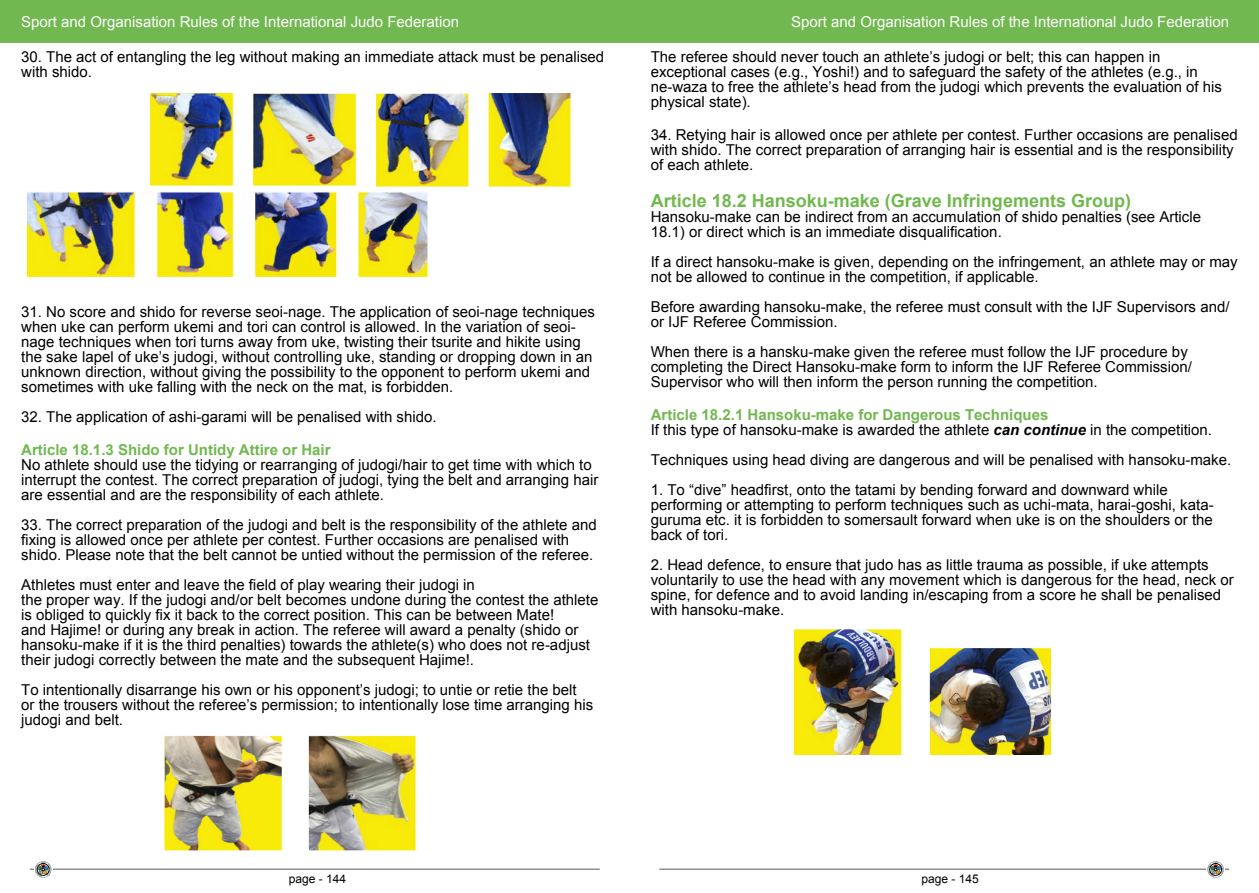
<style>
.page{position:relative;width:1259px;height:893px;background:#fff}
.page>*{position:absolute;margin:0;border:0;box-sizing:border-box;transform-origin:0 0}
.Appendix_subheading{font:700 18px "Arial";color:#71b850}
.Body_Text{font:15px/15px "Arial";color:#000}
.t1{font:15px "Arial";color:#fff}
.Appendix_Sub_subhead{font:700 15px "Arial";color:#71b850}
.t2{font:12px "Arial";color:#000}
.s1{font-weight:700;font-style:italic}
</style>
<div class="page">
<div style="left:0;top:0;width:1259px;height:43px;background:#71b850"></div>
<hr style="left:30px;top:869px;width:570px;height:1px;background:#575756">
<hr style="left:659px;top:869px;width:570px;height:1px;background:#575756">
<svg style="left:35px;top:861px;width:16px;height:16px"></svg>
<svg style="left:1206px;top:866px;width:19px;height:12px"></svg>
<svg style="left:1207px;top:861px;width:16px;height:16px"></svg>
<img style="left:27px;top:92px;width:544px;height:185px">
<img style="left:164px;top:735px;width:252px;height:116px">
<img style="left:793px;top:629px;width:259px;height:126px">
<p class="t1" style="left:21px;top:12px;width:439px">Sport and Organisation Rules of the International Judo Federation</p>
<p class="t1" style="left:791px;top:12px;width:439px">Sport and Organisation Rules of the International Judo Federation</p>
<p class="Body_Text" style="left:21px;top:49px;width:584px">30. The act of entangling the leg without making an immediate attack must be penalised with shido.</p>
<p class="Body_Text" style="left:21px;top:304px;width:575px">31. No score and shido for reverse seoi-nage. The application of seoi-nage techniques when uke can perform ukemi and tori can control is allowed. In the variation of seoi&shy;nage techniques when tori turns away from uke, twisting their tsurite and hikite using the sake lapel of uke’s judogi, without controlling uke, standing or dropping down in an unknown direction, without giving the possibility to the opponent to perform ukemi and sometimes with uke falling with the neck on the mat, is forbidden.</p>
<p class="Body_Text" style="left:21px;top:409px;width:417px">32. The application of ashi-garami will be penalised with shido.</p>
<p class="Appendix_Sub_subhead" style="left:21px;top:440px;width:311px">Article 18.1.3 Shido for Untidy Attire or Hair</p>
<p class="Body_Text" style="left:21px;top:457px;width:578px">No athlete should use the tidying or rearranging of judogi/hair to get time with which to interrupt the contest. The correct preparation of judogi, tying the belt and arranging hair are essential and are the responsibility of each athlete.</p>
<p class="Body_Text" style="left:21px;top:517px;width:577px">33. The correct preparation of the judogi and belt is the responsibility of the athlete and fixing is allowed once per athlete per contest. Further occasions are penalised with shido. Please note that the belt cannot be untied without the permission of the referee.</p>
<p class="Body_Text" style="left:21px;top:577px;width:455px">Athletes must enter and leave the field of play wearing their judogi in</p>
<p class="Body_Text" style="left:21px;top:592px;width:579px">the proper way. If the judogi and/or belt becomes undone during the contest the athlete is obliged to quickly fix it back to the correct position. This can be between Mate!<br>and Hajime! or during any break in action. The referee will award a penalty (shido or hansoku-make if it is the third penalties) towards the athlete(s) who does not re-adjust their judogi correctly between the mate and the subsequent Hajime!.</p>
<p class="Body_Text" style="left:21px;top:682px;width:573px">To intentionally disarrange his own or his opponent’s judogi; to untie or retie the belt or the trousers without the referee’s permission; to intentionally lose time arranging his judogi and belt.</p>
<p class="Body_Text" style="left:651px;top:49px;width:573px">The referee should never touch an athlete’s judogi or belt; this can happen in exceptional cases (e.g., Yoshi!) and to safeguard the safety of the athletes (e.g., in ne-waza to free the athlete’s head from the judogi which prevents the evaluation of his physical state).</p>
<p class="Body_Text" style="left:651px;top:127px;width:588px">34. Retying hair is allowed once per athlete per contest. Further occasions are penalised with shido. The correct preparation of arranging hair is essential and is the responsibility of each athlete.</p>
<p class="Appendix_subheading" style="left:651px;top:188px;width:482px">Article 18.2 Hansoku-make (Grave Infringements Group)</p>
<p class="Body_Text" style="left:651px;top:209px;width:552px">Hansoku-make can be indirect from an accumulation of shido penalties (see Article<br>18.1) or direct which is an immediate disqualification.</p>
<p class="Body_Text" style="left:651px;top:254px;width:588px">If a direct hansoku-make is given, depending on the infringement, an athlete may or may not be allowed to continue in the competition, if applicable.</p>
<p class="Body_Text" style="left:651px;top:299px;width:580px">Before awarding hansoku-make, the referee must consult with the IJF Supervisors and/ or IJF Referee Commission.</p>
<p class="Body_Text" style="left:651px;top:344px;width:542px">When there is a hansku-make given the referee must follow the IJF procedure by completing the Direct Hansoku-make form to inform the IJF Referee Commission/<br>Supervisor who will then inform the person running the competition.</p>
<p class="Appendix_Sub_subhead" style="left:651px;top:404px;width:399px">Article 18.2.1 Hansoku-make for Dangerous Techniques</p>
<p class="Body_Text" style="left:651px;top:422px;width:563px">If this type of hansoku-make is awarded the athlete <span class="s1">can continue</span> in the competition.</p>
<p class="Body_Text" style="left:651px;top:452px;width:582px">Techniques using head diving are dangerous and will be penalised with hansoku-make.</p>
<p class="Body_Text" style="left:651px;top:482px;width:564px">1. To “dive” headfirst, onto the tatami by bending forward and downward while performing or attempting to perform techniques such as uchi-mata, harai-goshi, kata&shy;guruma etc. it is forbidden to somersault forward when uke is on the shoulders or the back of tori.</p>
<p class="Body_Text" style="left:651px;top:557px;width:584px">2. Head defence, to ensure that judo has as little trauma as possible, if uke attempts voluntarily to use the head with any movement which is dangerous for the head, neck or spine, for defence and to avoid landing in/escaping from a score he shall be penalised with hansoku-make.</p>
<p class="t2" style="left:289px;top:870px;width:59px">page - 144</p>
<p class="t2" style="left:921px;top:870px;width:59px">page - 145</p>
</div>
